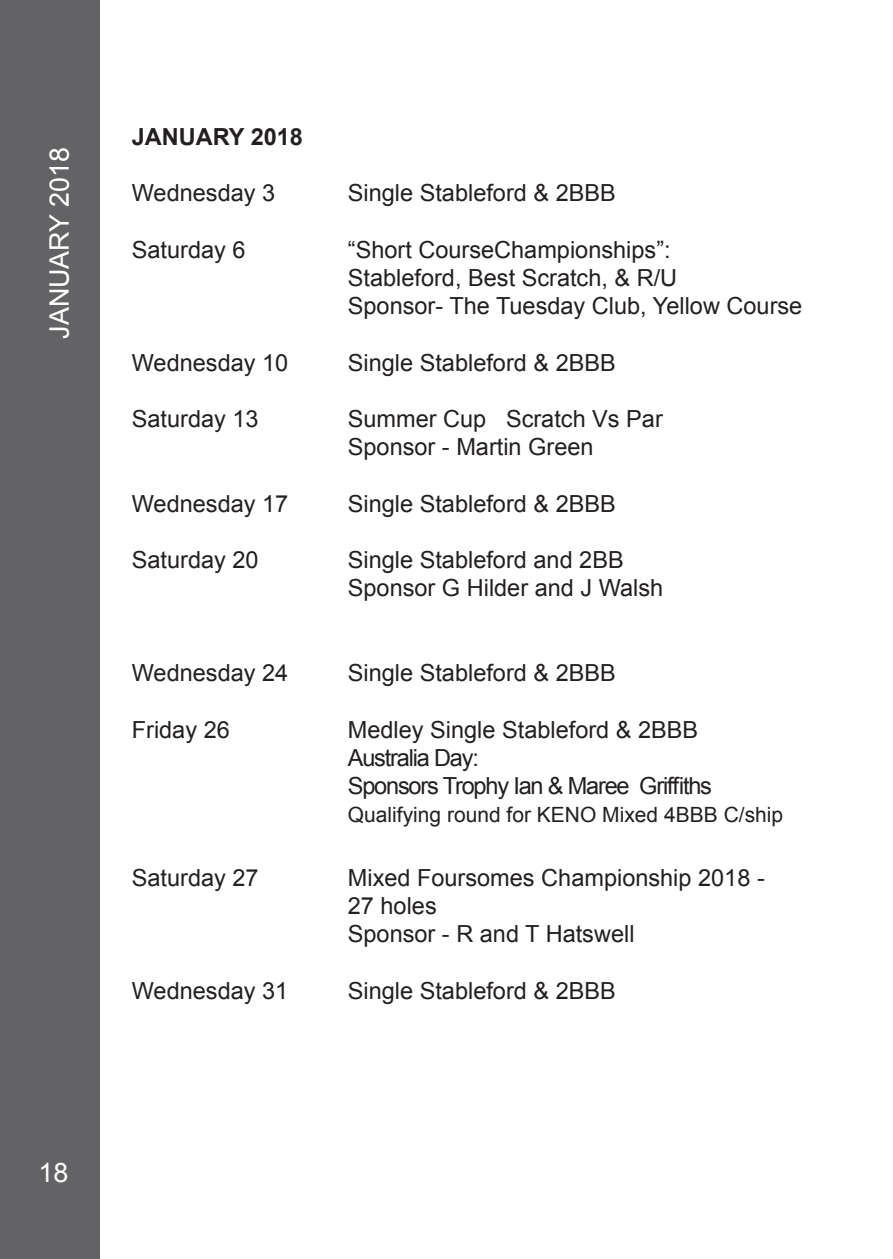
<style>
.page{position:relative;width:893px;height:1259px;background:#fff}
.page>*{position:absolute;margin:0;border:0;box-sizing:border-box;transform-origin:0 0}
.t1{font:27px "Arial";color:#fff}
.t2{font:23.4px "Arial";color:#231f20}
.t3{font:23.4px "Arial";letter-spacing:-.05em;color:#231f20}
.t4{font:700 23.4px "Arial";color:#231f20}
.t5{font:21px "Arial";color:#231f20}
</style>
<div class="page">
<div style="left:0;top:0;width:99px;height:1259px;background:#636366"></div>
<p class="t1" style="left:42px;top:339px;width:193px;rotate:-90deg">JANUARY 2018</p>
<p class="t4" style="left:132px;top:121px;width:173px">JANUARY 2018</p>
<p class="t2" style="left:132px;top:178px;width:145px">Wednesday 3</p>
<p class="t2" style="left:348px;top:178px;width:270px">Single Stableford &amp; 2BBB</p>
<p class="t2" style="left:132px;top:234px;width:115px">Saturday 6</p>
<p class="t2" style="left:348px;top:234px;width:324px">“Short CourseChampionships”:</p>
<p class="t2" style="left:348px;top:262px;width:331px">Stableford, Best Scratch, &amp; R/U</p>
<p class="t2" style="left:348px;top:290px;width:456px">Sponsor- The Tuesday Club, Yellow Course</p>
<p class="t2" style="left:132px;top:347px;width:158px">Wednesday 10</p>
<p class="t2" style="left:348px;top:347px;width:270px">Single Stableford &amp; 2BBB</p>
<p class="t2" style="left:132px;top:403px;width:128px">Saturday 13</p>
<p class="t2" style="left:348px;top:403px;width:317px">Summer Cup Scratch Vs Par</p>
<p class="t2" style="left:348px;top:432px;width:247px">Sponsor - Martin Green</p>
<p class="t2" style="left:132px;top:488px;width:158px">Wednesday 17</p>
<p class="t2" style="left:348px;top:488px;width:270px">Single Stableford &amp; 2BBB</p>
<p class="t2" style="left:132px;top:545px;width:128px">Saturday 20</p>
<p class="t2" style="left:348px;top:545px;width:277px">Single Stableford and 2BB</p>
<p class="t2" style="left:348px;top:573px;width:317px">Sponsor G Hilder and J Walsh</p>
<p class="t2" style="left:132px;top:657px;width:158px">Wednesday 24</p>
<p class="t2" style="left:348px;top:657px;width:270px">Single Stableford &amp; 2BBB</p>
<p class="t2" style="left:132px;top:714px;width:100px">Friday 26</p>
<p class="t2" style="left:348px;top:714px;width:352px">Medley Single Stableford &amp; 2BBB</p>
<p class="t3" style="left:348px;top:742px;width:133px">Australia Day:</p>
<p class="t3" style="left:348px;top:770px;width:366px">Sponsors Trophy Ian &amp; Maree Griffiths</p>
<p class="t5" style="left:348px;top:801px;width:437px">Qualifying round for KENO Mixed 4BBB C/ship</p>
<p class="t2" style="left:132px;top:862px;width:128px">Saturday 27</p>
<p class="t2" style="left:348px;top:862px;width:418px">Mixed Foursomes Championship 2018 -</p>
<p class="t2" style="left:348px;top:890px;width:90px">27 holes</p>
<p class="t2" style="left:348px;top:919px;width:288px">Sponsor - R and T Hatswell</p>
<p class="t2" style="left:132px;top:975px;width:158px">Wednesday 31</p>
<p class="t2" style="left:348px;top:975px;width:270px">Single Stableford &amp; 2BBB</p>
<p class="t1" style="left:38px;top:1154px;width:31px">18</p>
</div>
